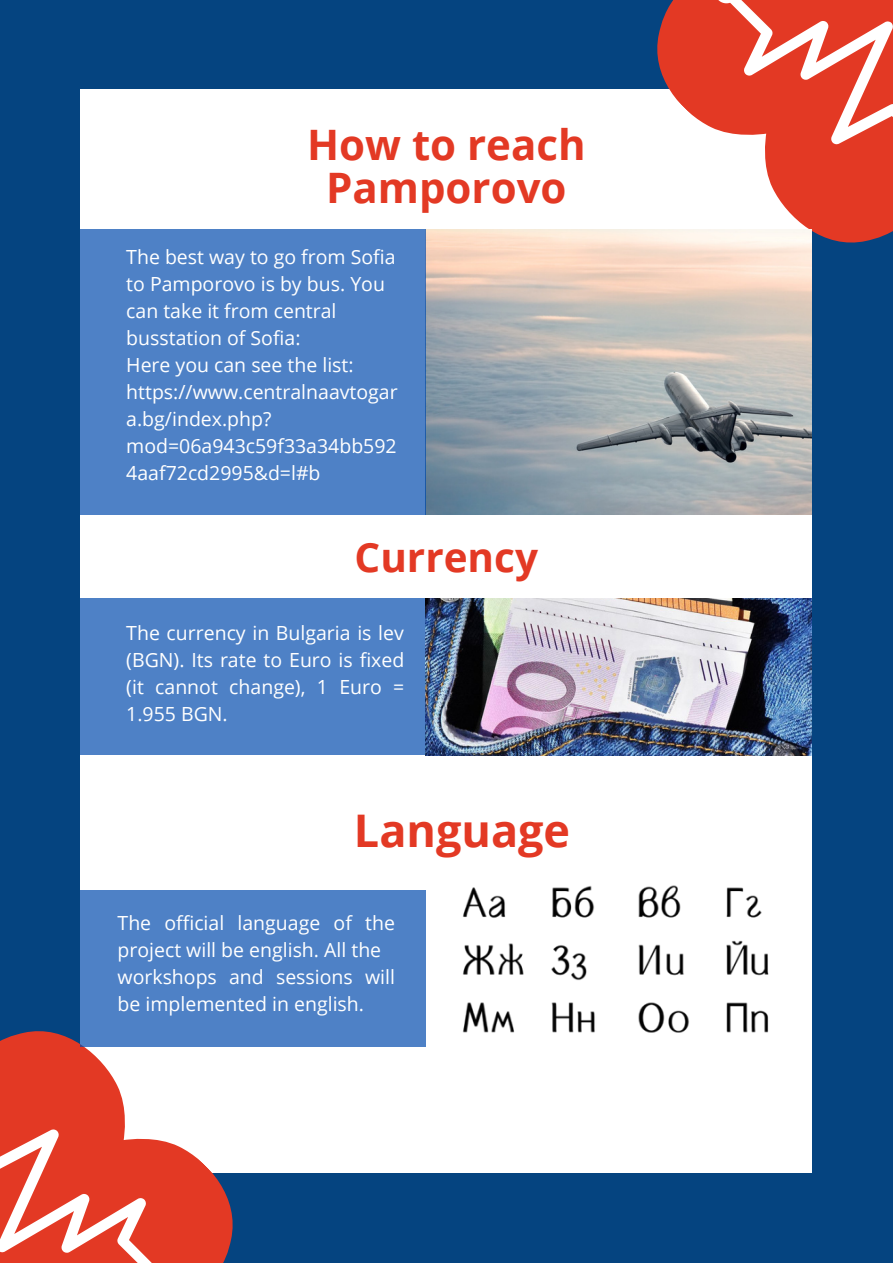
<style>
.page{position:relative;width:893px;height:1264px;background:#fff}
.page>*{position:absolute;margin:0;border:0;box-sizing:border-box;transform-origin:0 0}
.t1{font:700 45px "Open Sans";color:#e33924}
.t2{font:700 42px "Open Sans";color:#e33924}
.t3{font:700 40.5px "Open Sans";color:#e33924}
.t4{font:19.5px/27px "Open Sans";color:#fff}
</style>
<div class="page">
<div style="left:0;top:0;width:892px;height:1262px;background:#054480"></div>
<div style="left:81px;top:89px;width:730px;height:1084px;background:#fff"></div>
<svg style="left:0;top:997px;width:265px;height:265px"></svg>
<svg style="left:0;top:1075px;width:195px;height:187px;background:#ea6e5e"></svg>
<svg style="left:657px;top:0;width:235px;height:276px"></svg>
<svg style="left:694px;top:0;width:198px;height:198px;background:#ea6c5d"></svg>
<img style="left:426px;top:229px;width:385px;height:286px">
<div style="left:81px;top:229px;width:345px;height:286px;background:#4e81c6"></div>
<div style="left:81px;top:598px;width:345px;height:157px;background:#4e81c6"></div>
<img style="left:426px;top:598px;width:385px;height:158px">
<div style="left:81px;top:889px;width:345px;height:157px;background:#4e81c6"></div>
<img style="left:463px;top:885px;width:306px;height:148px">
<p class="t2" style="left:307px;top:115px;width:280px">How to reach</p>
<p class="t2" style="left:326px;top:159px;width:242px">Pamporovo</p>
<p class="t4" style="left:126px;top:243px;width:271px">The best way to go from Sofia to Pamporovo is by bus. You can take it from central busstation of Sofia:</p>
<p class="t4" style="left:126px;top:351px;width:229px">Here you can see the list:</p>
<p class="t4" style="left:126px;top:378px;width:273px">https://www.centralnaavtogar a.bg/index.php? mod=06a943c59f33a34bb592<br>4aaf72cd2995&amp;d=l#b</p>
<p class="t3" style="left:354px;top:528px;width:185px">Currency</p>
<p class="t4" style="left:126px;top:618px;width:279px;text-align:justify">The currency in Bulgaria is lev (BGN). Its rate to Euro is fixed (it cannot change), 1 Euro = 1.955 BGN.</p>
<p class="t1" style="left:354px;top:798px;width:217px">Language</p>
<p class="t4" style="left:117px;top:908px;width:279px">The official language of the project will be english. All the</p>
<p class="t4" style="left:117px;top:962px;width:279px">workshops and sessions will be implemented in english.</p>
</div>
